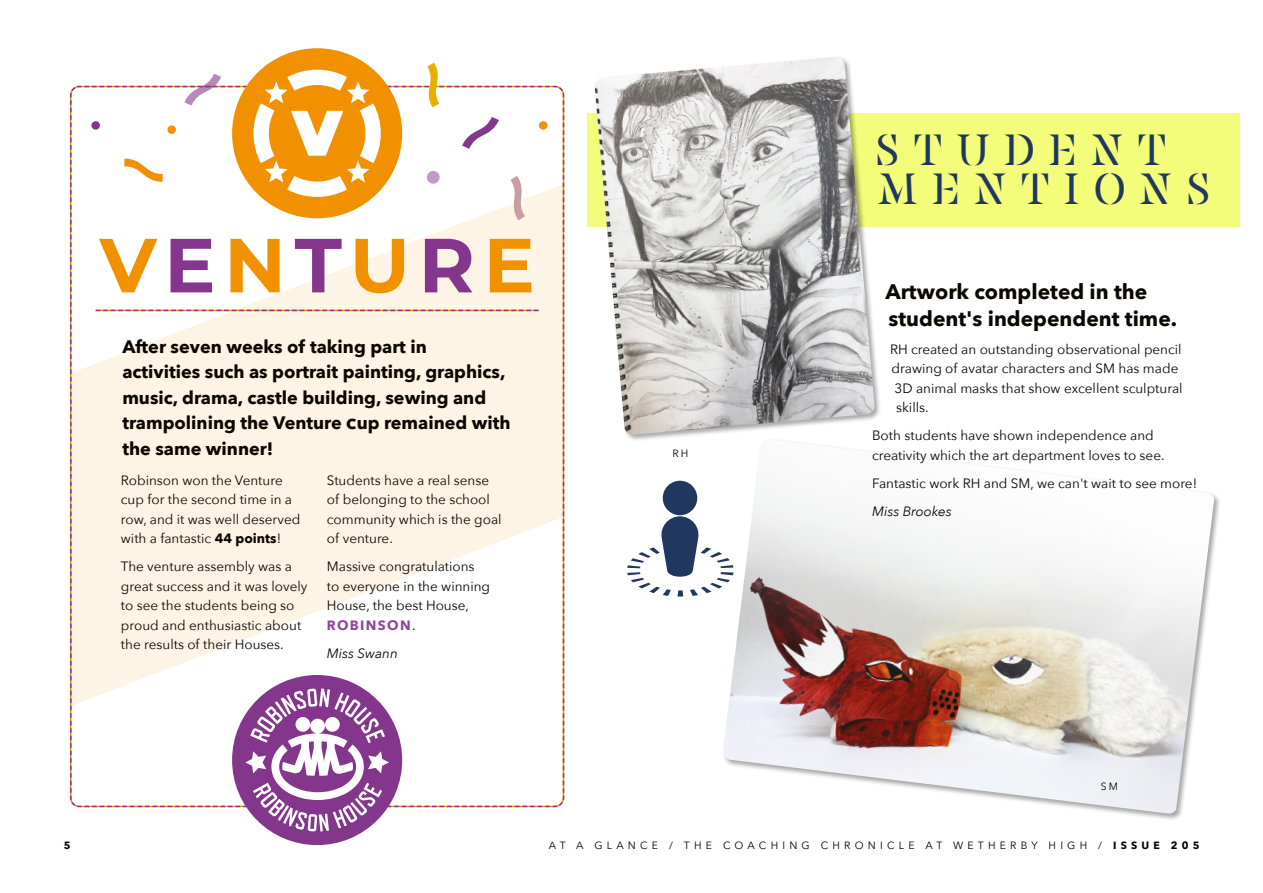
<style>
.page{position:relative;width:1263px;height:893px;background:#fff}
.page>*{position:absolute;margin:0;border:0;box-sizing:border-box;transform-origin:0 0}
.t1{font:700 76.5px "Montserrat";letter-spacing:.115em;color:#f29100}
.t2{font:46.5px/39px "Zubtrak Stencil";letter-spacing:.3em;color:#20375f}
.t3{font:700 21px/27px "Avenir Next";color:#0b0700}
.t4{font:700 18px/25.5px "Avenir Next";color:#0b0700}
.t5{font:13.5px/19.5px "Avenir Next";color:#0b0700}
.t6{font:italic 13.5px "Avenir Next";color:#0b0700}
.t7{font:10.5px "Avenir Next";letter-spacing:.4em;color:#000}
.t8{font:10.5px "Avenir Next";color:#0b0700}
.t9{font:700 10.5px "Avenir Next";color:#000}
.s1{color:#84368c}
.s2{font-weight:700}
.s3{font-weight:700;color:#8f4896}
</style>
<div class="page">
<div style="left:587px;top:114px;width:653px;height:113px;background:#f3fd79"></div>
<img style="left:723px;top:442px;width:491px;height:372px">
<div style="left:593px;top:55px;width:289px;height:387px;background:#000;opacity:.35"></div>
<img style="left:594px;top:57px;width:281px;height:378px">
<svg style="left:70px;top:85px;width:495px;height:723px"></svg>
<svg style="left:85px;top:675px;width:466px;height:170px"></svg>
<svg style="left:96px;top:310px;width:443px;height:1px"></svg>
<div style="left:663px;top:481px;width:34px;height:34px;background:#20375f;border-radius:50%"></div>
<svg style="left:627px;top:516px;width:106px;height:81px"></svg>
<svg style="left:83px;top:48px;width:467px;height:172px"></svg>
<svg style="left:427px;top:171px;width:13px;height:13px"></svg>
<div style="left:167px;top:125px;width:9px;height:9px;background:#f29100;border-radius:50%"></div>
<div style="left:539px;top:121px;width:8px;height:9px;background:#f29100;border-radius:50%"></div>
<div style="left:91px;top:121px;width:9px;height:9px;background:#84368c;border-radius:50%"></div>
<h1 class="t1" style="left:100px;top:210px;width:437px">V<span class="s1">E</span>N<span class="s1">T</span>U<span class="s1">R</span>E</h1>
<h3 class="t4" style="left:122px;top:333px;width:390px">After seven weeks of taking part in<br>activities such as portrait painting, graphics, music, drama, castle building, sewing and trampolining the Venture Cup remained with the same winner!</h3>
<p class="t5" style="left:121px;top:470px;width:181px">Robinson won the Venture cup for the second time in a row, and it was well deserved with a fantastic <span class="s2">44 points</span>!</p>
<p class="t5" style="left:121px;top:556px;width:188px">The venture assembly was a great success and it was lovely to see the students being so proud and enthusiastic about the results of their Houses.</p>
<p class="t5" style="left:327px;top:470px;width:176px">Students have a real sense of belonging to the school community which is the goal of venture.</p>
<p class="t5" style="left:327px;top:556px;width:165px">Massive congratulations to everyone in the winning<br>House, the best House,<br><span class="s3">ROBINSON</span>.</p>
<p class="t6" style="left:327px;top:642px;width:72px">Miss Swann</p>
<p class="t8" style="left:672px;top:444px;width:17px">RH</p>
<h2 class="t2" style="left:874px;top:129px;width:339px">STUDENT<br>MENTIONS</h2>
<h3 class="t3" style="left:885px;top:277px;width:293px">Artwork completed in the student's independent time.</h3>
<p class="t5" style="left:890px;top:339px;width:293px">RH created an outstanding observational pencil</p>
<p class="t5" style="left:891px;top:358px;width:288px">drawing of avatar characters and SM has made</p>
<p class="t5" style="left:894px;top:378px;width:290px">3D animal masks that show excellent sculptural</p>
<p class="t5" style="left:896px;top:397px;width:34px">skills.</p>
<p class="t5" style="left:872px;top:425px;width:294px">Both students have shown independence and creativity which the art department loves to see.</p>
<p class="t5" style="left:872px;top:473px;width:327px">Fantastic work RH and SM, we can't wait to see more!</p>
<p class="t6" style="left:872px;top:499px;width:81px">Miss Brookes</p>
<p class="t8" style="left:1101px;top:777px;width:19px">SM</p>
<p class="t9" style="left:64px;top:836px;width:8px">5</p>
<p class="t7" style="left:549px;top:836px;width:652px">AT A GLANCE / THE COACHING CHRONICLE AT WETHERBY HIGH / <span class="s2">ISSUE 205</span></p>
</div>
